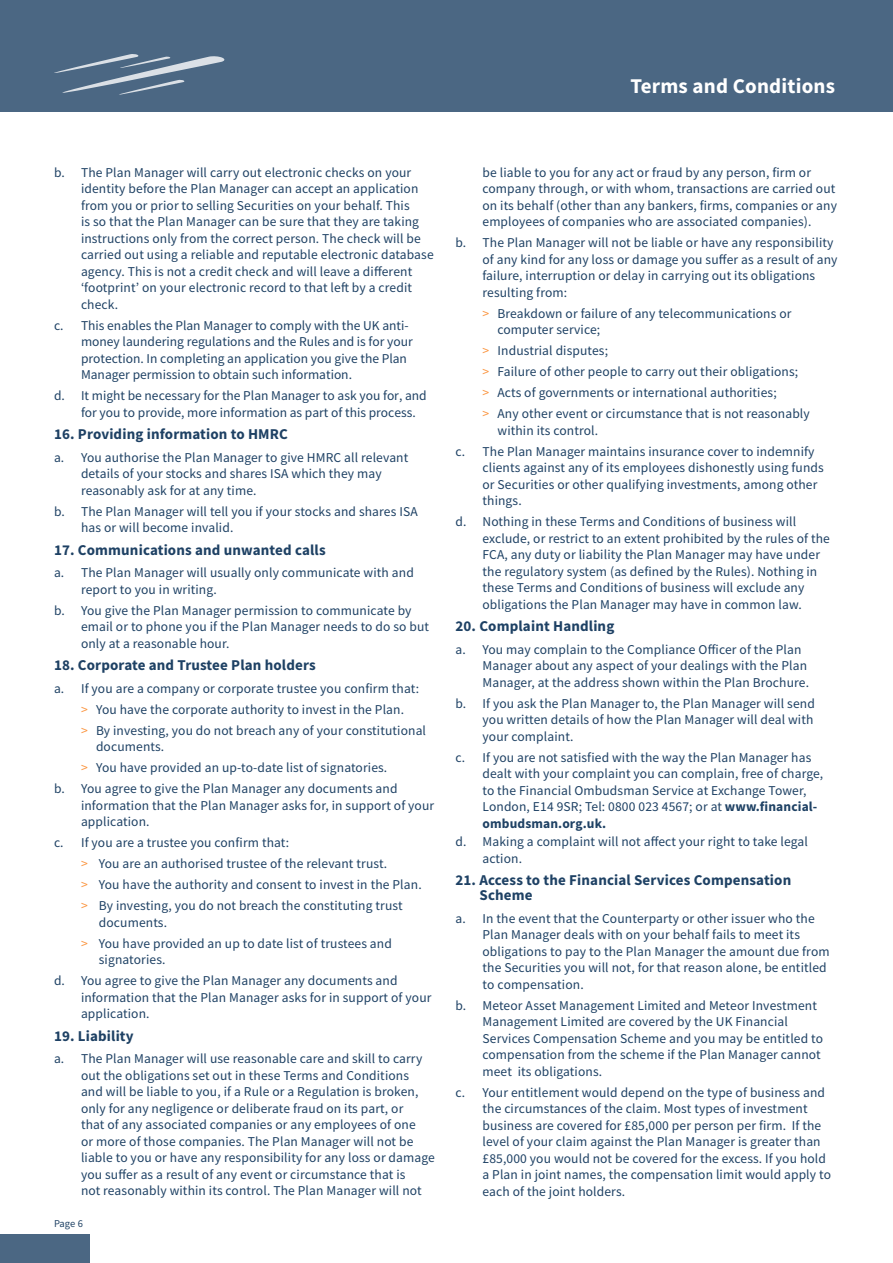
<style>
.page{position:relative;width:893px;height:1263px;background:#fff}
.page>*{position:absolute;margin:0;border:0;box-sizing:border-box;transform-origin:0 0}
.t1{font:700 21px "Source Sans Pro";letter-spacing:.01em;color:#fff}
.T_C_sub_heading{font:700 15px/15px "Source Sans Pro";letter-spacing:.01em;color:#1e4164}
.t2{font:13.5px/16.5px "Source Sans Pro";letter-spacing:.01em;color:#1e4164}
.t3{font:10.5px "Source Sans Pro";color:#1e4164}
.s1{color:#fb943e}
.s2{font-weight:700}
</style>
<div class="page">
<div style="left:0;top:0;width:893px;height:112px;background:#4b6783"></div>
<svg style="left:54px;top:54px;width:171px;height:41px"></svg>
<div style="left:0;top:1234px;width:89px;height:29px;background:#4b6783"></div>
<h1 class="t1" style="left:630px;top:72px;width:206px">Terms and Conditions</h1>
<p class="t2" style="left:81px;top:164px;width:354px;text-indent:-27px">b. The Plan Manager will carry out electronic checks on your identity before the Plan Manager can accept an application from you or prior to selling Securities on your behalf. This<br>is so that the Plan Manager can be sure that they are taking instructions only from the correct person. The check will be carried out using a reliable and reputable electronic database agency. This is not a credit check and will leave a different ‘footprint’ on your electronic record to that left by a credit check.</p>
<p class="t2" style="left:81px;top:317px;width:333px;text-indent:-27px">c. This enables the Plan Manager to comply with the UK anti&shy;money laundering regulations and the Rules and is for your protection. In completing an application you give the Plan Manager permission to obtain such information.</p>
<p class="t2" style="left:81px;top:387px;width:347px;text-indent:-27px">d. It might be necessary for the Plan Manager to ask you for, and for you to provide, more information as part of this process.</p>
<p class="T_C_sub_heading" style="left:54px;top:427px;width:235px">16. Providing information to HMRC</p>
<p class="t2" style="left:81px;top:449px;width:329px;text-indent:-27px">a. You authorise the Plan Manager to give HMRC all relevant details of your stocks and shares ISA which they may reasonably ask for at any time.</p>
<p class="t2" style="left:81px;top:503px;width:338px;text-indent:-27px">b. The Plan Manager will tell you if your stocks and shares ISA has or will become invalid.</p>
<p class="T_C_sub_heading" style="left:54px;top:542px;width:273px">17. Communications and unwanted calls</p>
<p class="t2" style="left:81px;top:564px;width:334px;text-indent:-27px">a. The Plan Manager will usually only communicate with and report to you in writing.</p>
<p class="t2" style="left:81px;top:602px;width:350px;text-indent:-27px">b. You give the Plan Manager permission to communicate by email or to phone you if the Plan Manager needs to do so but only at a reasonable hour.</p>
<p class="T_C_sub_heading" style="left:54px;top:658px;width:263px">18. Corporate and Trustee Plan holders</p>
<p class="t2" style="left:54px;top:680px;width:366px">a. If you are a company or corporate trustee you confirm that:</p>
<p class="t2" style="left:81px;top:701px;width:325px"><span class="s1">&gt;</span> You have the corporate authority to invest in the Plan.</p>
<p class="t2" style="left:96px;top:722px;width:332px;text-indent:-15px"><span class="s1">&gt;</span> By investing, you do not breach any of your constitutional documents.</p>
<p class="t2" style="left:81px;top:759px;width:308px"><span class="s1">&gt;</span> You have provided an up-to-date list of signatories.</p>
<p class="t2" style="left:81px;top:780px;width:355px;text-indent:-27px">b. You agree to give the Plan Manager any documents and information that the Plan Manager asks for, in support of your application.</p>
<p class="t2" style="left:54px;top:834px;width:237px">c. If you are a trustee you confirm that:</p>
<p class="t2" style="left:81px;top:855px;width:308px"><span class="s1">&gt;</span> You are an authorised trustee of the relevant trust.</p>
<p class="t2" style="left:81px;top:876px;width:342px"><span class="s1">&gt;</span> You have the authority and consent to invest in the Plan.</p>
<p class="t2" style="left:99px;top:897px;width:305px;text-indent:-18px"><span class="s1">&gt;</span> By investing, you do not breach the constituting trust documents.</p>
<p class="t2" style="left:99px;top:935px;width:295px;text-indent:-18px"><span class="s1">&gt;</span> You have provided an up to date list of trustees and signatories.</p>
<p class="t2" style="left:81px;top:972px;width:352px;text-indent:-27px">d. You agree to give the Plan Manager any documents and information that the Plan Manager asks for in support of your application.</p>
<p class="T_C_sub_heading" style="left:54px;top:1028px;width:81px">19. Liability</p>
<p class="t2" style="left:81px;top:1050px;width:355px;text-indent:-27px">a. The Plan Manager will use reasonable care and skill to carry out the obligations set out in these Terms and Conditions<br>and will be liable to you, if a Rule or a Regulation is broken, only for any negligence or deliberate fraud on its part, or<br>that of any associated companies or any employees of one<br>or more of those companies. The Plan Manager will not be liable to you or have any responsibility for any loss or damage you suffer as a result of any event or circumstance that is<br>not reasonably within its control. The Plan Manager will not</p>
<p class="t3" style="left:54px;top:1217px;width:30px">Page 6</p>
<p class="t2" style="left:482px;top:164px;width:356px">be liable to you for any act or fraud by any person, firm or company through, or with whom, transactions are carried out on its behalf (other than any bankers, firms, companies or any employees of companies who are associated companies).</p>
<p class="t2" style="left:482px;top:234px;width:356px;text-indent:-27px">b. The Plan Manager will not be liable or have any responsibility of any kind for any loss or damage you suffer as a result of any failure, interruption or delay in carrying out its obligations resulting from:</p>
<p class="t2" style="left:497px;top:305px;width:296px;text-indent:-15px"><span class="s1">&gt;</span> Breakdown or failure of any telecommunications or computer service;</p>
<p class="t2" style="left:482px;top:342px;width:127px"><span class="s1">&gt;</span> Industrial disputes;</p>
<p class="t2" style="left:482px;top:363px;width:317px"><span class="s1">&gt;</span> Failure of other people to carry out their obligations;</p>
<p class="t2" style="left:482px;top:384px;width:296px"><span class="s1">&gt;</span> Acts of governments or international authorities;</p>
<p class="t2" style="left:497px;top:405px;width:314px;text-indent:-15px"><span class="s1">&gt;</span> Any other event or circumstance that is not reasonably within its control.</p>
<p class="t2" style="left:482px;top:443px;width:343px;text-indent:-27px">c. The Plan Manager maintains insurance cover to indemnify clients against any of its employees dishonestly using funds or Securities or other qualifying investments, among other things.</p>
<p class="t2" style="left:482px;top:513px;width:349px;text-indent:-27px">d. Nothing in these Terms and Conditions of business will exclude, or restrict to an extent prohibited by the rules of the FCA, any duty or liability the Plan Manager may have under the regulatory system (as defined by the Rules). Nothing in these Terms and Conditions of business will exclude any obligations the Plan Manager may have in common law.</p>
<p class="T_C_sub_heading" style="left:455px;top:619px;width:160px">20. Complaint Handling</p>
<p class="t2" style="left:482px;top:641px;width:328px;text-indent:-27px">a. You may complain to the Compliance Officer of the Plan<br>Manager about any aspect of your dealings with the Plan<br>Manager, at the address shown within the Plan Brochure.</p>
<p class="t2" style="left:482px;top:695px;width:334px;text-align:justify;text-indent:-27px">b. If you ask the Plan Manager to, the Plan Manager will send you written details of how the Plan Manager will deal with your complaint.</p>
<p class="t2" style="left:482px;top:749px;width:342px;text-indent:-27px">c. If you are not satisfied with the way the Plan Manager has dealt with your complaint you can complain, free of charge, to the Financial Ombudsman Service at Exchange Tower, London, E14 9SR; Tel: 0800 023 4567; or at <span class="s2">www.financial&shy;ombudsman.org.uk.</span></p>
<p class="t2" style="left:482px;top:833px;width:327px;text-indent:-27px">d. Making a complaint will not affect your right to take legal action.</p>
<p class="T_C_sub_heading" style="left:480px;top:872px;width:313px;text-indent:-24px">21. Access to the Financial Services Compensation<br>Scheme</p>
<p class="t2" style="left:482px;top:910px;width:349px;text-indent:-27px">a. In the event that the Counterparty or other issuer who the Plan Manager deals with on your behalf fails to meet its obligations to pay to the Plan Manager the amount due from the Securities you will not, for that reason alone, be entitled to compensation.</p>
<p class="t2" style="left:482px;top:997px;width:342px;text-indent:-27px">b. Meteor Asset Management Limited and Meteor Investment Management Limited are covered by the UK Financial Services Compensation Scheme and you may be entitled to compensation from the scheme if the Plan Manager cannot meet its obligations.</p>
<p class="t2" style="left:482px;top:1084px;width:350px;text-indent:-27px">c. Your entitlement would depend on the type of business and the circumstances of the claim. Most types of investment business are covered for £85,000 per person per firm. If the level of your claim against the Plan Manager is greater than £85,000 you would not be covered for the excess. If you hold a Plan in joint names, the compensation limit would apply to each of the joint holders.</p>
</div>
